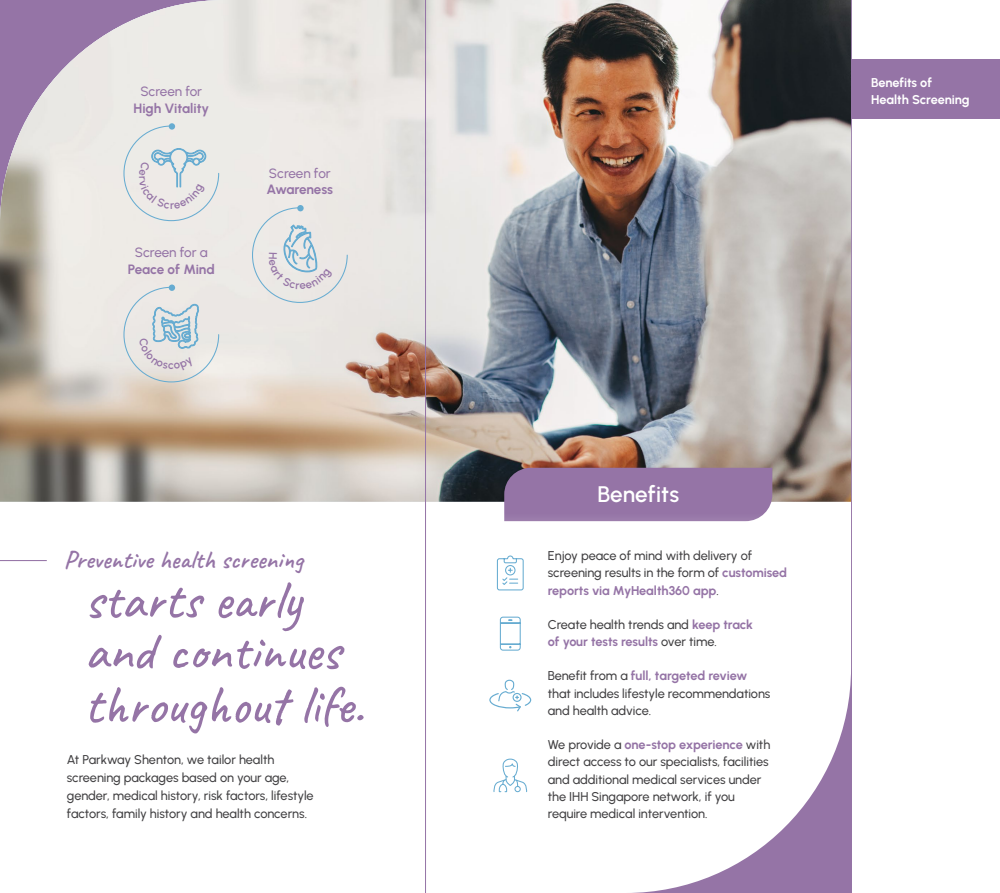
<style>
.page{position:relative;width:1000px;height:893px;background:#fff}
.page>*{position:absolute;margin:0;border:0;box-sizing:border-box;transform-origin:0 0}
.t1{font:500 54px/52.5px "Caveat";color:#9574a6}
.t2{font:600 25.65px "Caveat";color:#9574a6}
.t3{font:600 22.5px "Urbanist";letter-spacing:.005em;color:#fff}
.t4{font:700 13.5px "Urbanist";letter-spacing:-.01em;color:#9574a6}
.t5{font:500 13.5px "Urbanist";letter-spacing:-.01em;color:#9574a6}
.t6{font:500 12.75px/17.2px "Urbanist";letter-spacing:-.005em;color:#414042}
.t7{font:700 12.75px/16.5px "Urbanist";letter-spacing:-.01em;color:#fff}
.s1{font-weight:700;color:#9574a6}
</style>
<div class="page">
<svg style="left:0;top:521px;width:850px;height:372px"></svg>
<img style="left:0;top:0;width:850px;height:502px">
<div style="left:504px;top:468px;width:268px;height:53px;background:#9574a6"></div>
<div style="left:169px;top:123px;width:6px;height:7px;background:#67acd1;border-radius:50%"></div>
<hr style="left:425px;top:0;width:1px;height:893px;background:#9574a6">
<hr style="left:0;top:560px;width:47px;height:1px;background:#9574a6">
<svg style="left:493px;top:758px;width:35px;height:35px"></svg>
<svg style="left:496px;top:555px;width:28px;height:36px"></svg>
<svg style="left:499px;top:616px;width:22px;height:35px"></svg>
<svg style="left:489px;top:679px;width:42px;height:32px"></svg>
<div style="left:850px;top:60px;width:149px;height:59px;background:#9574a6"></div>
<svg style="left:251px;top:205px;width:97px;height:98px;background:#e1e3e3"></svg>
<svg style="left:123px;top:125px;width:97px;height:97px;background:#e2e5e5"></svg>
<svg style="left:123px;top:285px;width:97px;height:98px;background:#dde0e0"></svg>
<p class="t5" style="left:140px;top:83px;width:63px">Screen for</p>
<p class="t4" style="left:134px;top:99px;width:77px">High Vitality</p>
<p class="t5" style="left:135px;top:244px;width:74px">Screen for a</p>
<p class="t4" style="left:128px;top:260px;width:88px">Peace of Mind</p>
<p class="t5" style="left:269px;top:164px;width:63px">Screen for</p>
<p class="t4" style="left:266px;top:181px;width:68px">Awareness</p>
<h3 class="t3" style="left:597px;top:479px;width:83px">Benefits</h3>
<h2 class="t2" style="left:64px;top:543px;width:241px">Preventive health screening</h2>
<p class="t6" style="left:547px;top:547px;width:241px">Enjoy peace of mind with delivery of screening results in the form of <span class="s1">customised reports via MyHealth360 app</span>.</p>
<p class="t6" style="left:547px;top:615px;width:207px">Create health trends and <span class="s1">keep track of your tests results</span> over time.</p>
<p class="t6" style="left:547px;top:667px;width:224px">Benefit from a <span class="s1">full, targeted review </span>that includes lifestyle recommendations and health advice.</p>
<p class="t6" style="left:547px;top:736px;width:224px">We provide a <span class="s1">one-stop experience</span> with direct access to our specialists, facilities and additional medical services under the IHH Singapore network, if you require medical intervention.</p>
<h1 class="t1" style="left:84px;top:574px;width:281px">starts early and continues throughout life.</h1>
<p class="t6" style="left:67px;top:750px;width:248px;line-height:18px">At Parkway Shenton, we tailor health screening packages based on your age, gender, medical history, risk factors, lifestyle factors, family history and health concerns.</p>
<p class="t7" style="left:871px;top:74px;width:100px">Benefits of<br>Health Screening</p>
</div>
